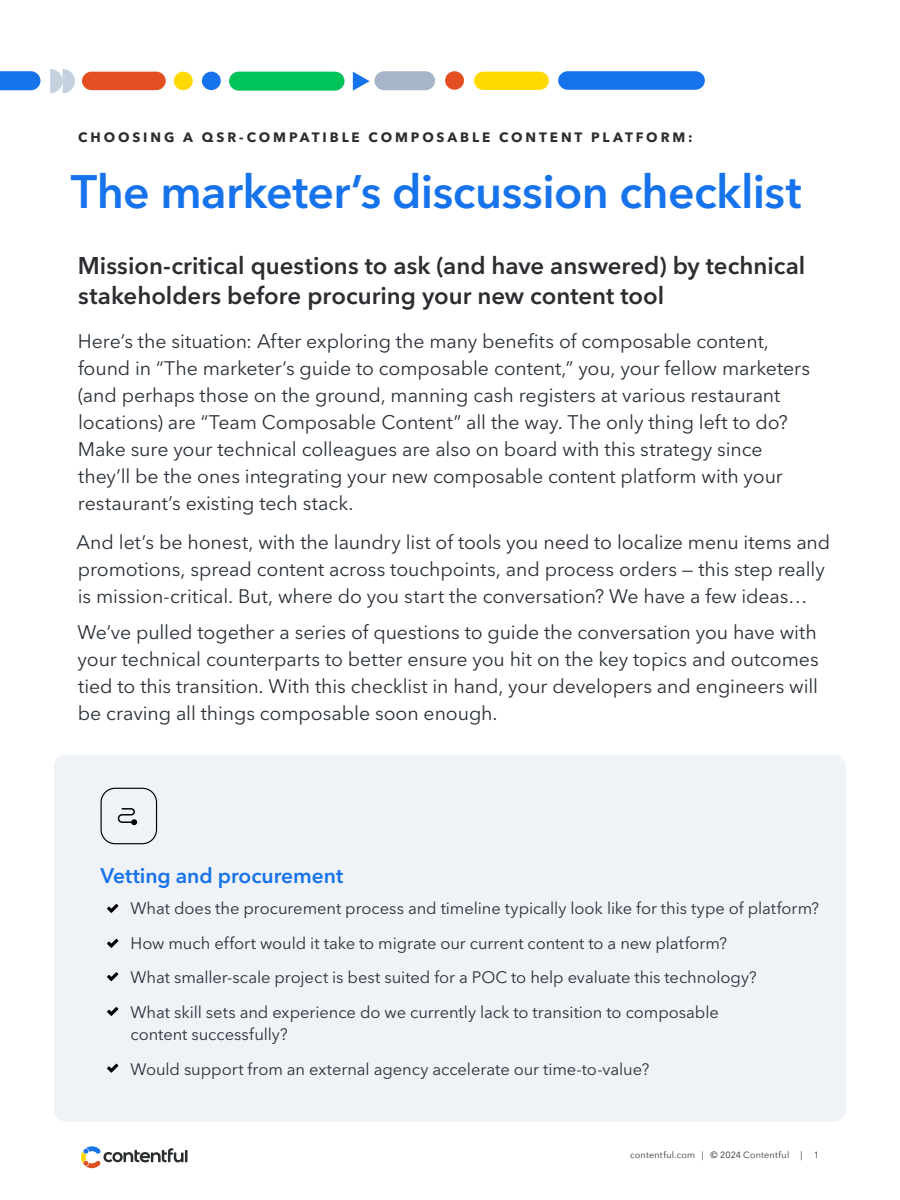
<style>
.page{position:relative;width:900px;height:1200px;background:#fff}
.page>*{position:absolute;margin:0;border:0;box-sizing:border-box;transform-origin:0 0}
.t1{font:600 46.5px "Avenir Next LT Pro";letter-spacing:-.015em;color:#1773eb}
.t2{font:600 24px/30px "Avenir Next LT Pro";color:#2b2d31}
.t3{font:600 21px "Avenir Next LT Pro";letter-spacing:-.005em;color:#1773eb}
.t4{font:19.5px/27px "Avenir Next LT Pro";letter-spacing:-.005em;color:#2a3039}
.t5{font:16.5px/34.5px "Avenir Next LT Pro";letter-spacing:-.005em;color:#2a3039}
.t6{font:700 13.5px "Avenir Next LT Pro";letter-spacing:.215em;color:#2b2d31}
.t7{font:9px "Avenir Next";letter-spacing:.025em;color:#2a3039}
</style>
<div class="page">
<svg style="left:81px;top:1146px;width:107px;height:22px"></svg>
<div style="left:558px;top:71px;width:147px;height:19px;background:#1773eb;border-radius:9px"></div>
<svg style="left:50px;top:69px;width:25px;height:24px"></svg>
<div style="left:202px;top:72px;width:19px;height:18px;background:#1773eb;border-radius:9px"></div>
<div style="left:229px;top:72px;width:116px;height:19px;background:#00c459;border-radius:10px"></div>
<div style="left:445px;top:71px;width:19px;height:19px;background:#e34f21;border-radius:9px"></div>
<div style="left:474px;top:72px;width:75px;height:18px;background:#ffd900;border-radius:9px"></div>
<svg style="left:0;top:71px;width:41px;height:19px"></svg>
<div style="left:374px;top:71px;width:61px;height:19px;background:#a6b5c7;border-radius:10px"></div>
<div style="left:174px;top:72px;width:19px;height:18px;background:#ffd900;border-radius:9px"></div>
<div style="left:82px;top:72px;width:84px;height:18px;background:#e34f21;border-radius:9px"></div>
<svg style="left:353px;top:72px;width:17px;height:19px"></svg>
<div style="left:54px;top:754px;width:792px;height:367px;background:#eff2f6;border-radius:12px"></div>
<div style="left:100px;top:788px;width:57px;height:56px;border:1px solid #000;border-radius:14px"></div>
<svg style="left:118px;top:808px;width:19px;height:18px"></svg>
<svg style="left:107px;top:904px;width:11px;height:9px"></svg>
<svg style="left:107px;top:939px;width:11px;height:9px"></svg>
<svg style="left:107px;top:972px;width:11px;height:9px"></svg>
<svg style="left:107px;top:1007px;width:11px;height:9px"></svg>
<svg style="left:107px;top:1064px;width:11px;height:9px"></svg>
<p class="t6" style="left:78px;top:129px;width:616px">CHOOSING A QSR-COMPATIBLE COMPOSABLE CONTENT PLATFORM:</p>
<h1 class="t1" style="left:71px;top:164px;width:732px">The marketer’s discussion checklist</h1>
<p class="t2" style="left:78px;top:251px;width:729px">Mission-critical questions to ask (and have answered) by technical stakeholders before procuring your new content tool</p>
<p class="t4" style="left:78px;top:327px;width:734px">Here’s the situation: After exploring the many benefits of composable content, found in “The marketer’s guide to composable content,” you, your fellow marketers (and perhaps those on the ground, manning cash registers at various restaurant locations) are “Team Composable Content” all the way. The only thing left to do?<br>Make sure your technical colleagues are also on board with this strategy since they’ll be the ones integrating your new composable content platform with your restaurant’s existing tech stack.</p>
<p class="t4" style="left:77px;top:528px;width:755px">And let’s be honest, with the laundry list of tools you need to localize menu items and promotions, spread content across touchpoints, and process orders — this step really is mission-critical. But, where do you start the conversation? We have a few ideas…</p>
<p class="t4" style="left:77px;top:618px;width:743px;text-align:justify">We’ve pulled together a series of questions to guide the conversation you have with your technical counterparts to better ensure you hit on the key topics and outcomes tied to this transition. With this checklist in hand, your developers and engineers will be craving all things composable soon enough.</p>
<p class="t3" style="left:100px;top:863px;width:244px">Vetting and procurement</p>
<p class="t5" style="left:130px;top:891px;width:690px">What does the procurement process and timeline typically look like for this type of platform?<br>How much effort would it take to migrate our current content to a new platform?<br>What smaller-scale project is best suited for a POC to help evaluate this technology?<br>What skill sets and experience do we currently lack to transition to composable</p>
<p class="t5" style="left:130px;top:1017px;width:520px">content successfully?<br>Would support from an external agency accelerate our time-to-value?</p>
<p class="t7" style="left:630px;top:1147px;width:174px">contentful.com | © 2024 Contentful |</p>
<p class="t7" style="left:814px;top:1147px;width:7px">1</p>
</div>
